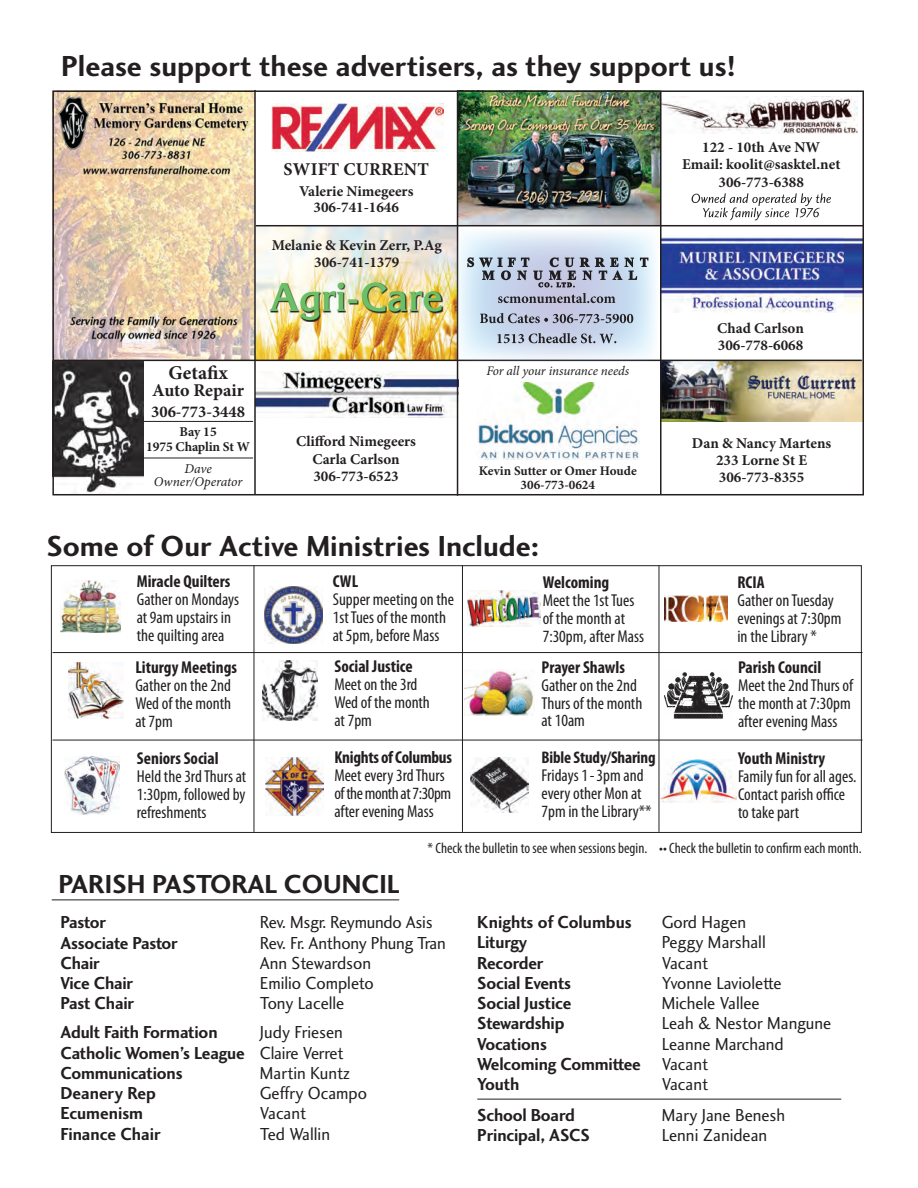
<style>
.page{position:relative;width:918px;height:1188px;background:#fff}
.page>*{position:absolute;margin:0;border:0;box-sizing:border-box;transform-origin:0 0}
.t1{font:700 39px "Korinna";letter-spacing:-.01em;color:#6bc067}
.t2{font:30px "Charlotte Sans Bold Plain";color:#231f20}
.t3{font:27px "Charlotte Sans Bold Plain";letter-spacing:.14em;color:#231f20}
.t4{font:700 19.5px "Minion Pro";color:#231f20}
.t5{font:18px/20.2px "Charlotte Sans Bold Plain";letter-spacing:-.01em;color:#231f20;scale:.96 1}
.t6{font:18px "Charlotte Sans Book Plain";color:#231f20;scale:.96 1}
.t7{font:700 18px "Minion Pro";color:#231f20}
.t8{font:condensed 17.25px/18px "Myriad Pro";color:#231f20}
.t9{font:700 condensed 17.25px "Myriad Pro";color:#231f20}
.t10{font:700 condensed 16.8px "Myriad Pro";letter-spacing:-.01em;color:#231f20}
.t11{font:700 16.5px "Minion Pro";color:#231f20}
.t12{font:700 15px/17.2px "Minion Pro";color:#231f20;text-align:center}
.t13{font:condensed 15px "Myriad Pro";color:#231f20}
.t14{font:700 13.5px/15px "Minion Pro";letter-spacing:-.01em;color:#231f20;text-align:center}
.t15{font:italic 13.5px/13.5px "Minion Pro";letter-spacing:-.005em;color:#231f20;text-align:center}
.t16{font:700 13.05px/14.5px "Minion Pro";color:#231f20;text-align:center}
.t17{font:italic 13.05px "Minion Pro";letter-spacing:-.01em;color:#231f20}
.s1{font-family:"Charlotte Sans Book Plain"}
</style>
<div class="page">
<hr style="left:143px;top:421px;width:110px;height:1px;background:#231f20">
<hr style="left:143px;top:458px;width:110px;height:1px;background:#231f20">
<img style="left:55px;top:361px;width:88px;height:131px">
<img style="left:662px;top:361px;width:199px;height:61px">
<img style="left:662px;top:96px;width:195px;height:38px">
<svg style="left:691px;top:193px;width:140px;height:27px"></svg>
<img style="left:662px;top:236px;width:199px;height:77px">
<img style="left:256px;top:372px;width:201px;height:46px">
<img style="left:256px;top:226px;width:201px;height:134px">
<img style="left:272px;top:104px;width:171px;height:47px">
<img style="left:458px;top:93px;width:202px;height:132px">
<img style="left:55px;top:93px;width:199px;height:267px">
<hr style="left:254px;top:90px;width:2px;height:405px;background:#231f20">
<hr style="left:457px;top:91px;width:1px;height:405px;background:#231f20">
<hr style="left:660px;top:91px;width:2px;height:404px;background:#231f20">
<hr style="left:256px;top:225px;width:607px;height:1px;background:#231f20">
<hr style="left:52px;top:360px;width:810px;height:1px;background:#231f20">
<img style="left:477px;top:382px;width:162px;height:77px">
<img style="left:271px;top:282px;width:173px;height:40px">
<svg style="left:456px;top:229px;width:203px;height:133px"></svg>
<svg style="left:497px;top:333px;width:119px;height:10px"></svg>
<svg style="left:480px;top:313px;width:153px;height:10px;background:#9398aa"></svg>
<svg style="left:467px;top:257px;width:181px;height:46px;background:#a8b1c3"></svg>
<div style="left:52px;top:90px;width:812px;height:405px;border:2px solid #231f20"></div>
<img style="left:471px;top:757px;width:58px;height:56px">
<img style="left:265px;top:586px;width:58px;height:58px">
<img style="left:265px;top:757px;width:58px;height:58px">
<img style="left:69px;top:663px;width:55px;height:56px">
<img style="left:61px;top:581px;width:60px;height:52px">
<img style="left:465px;top:670px;width:69px;height:45px">
<img style="left:665px;top:595px;width:63px;height:26px">
<img style="left:64px;top:756px;width:56px;height:59px">
<img style="left:262px;top:660px;width:56px;height:60px">
<img style="left:660px;top:760px;width:76px;height:42px">
<img style="left:664px;top:672px;width:68px;height:46px">
<hr style="left:52px;top:652px;width:810px;height:1px;background:#231f20">
<hr style="left:52px;top:740px;width:810px;height:1px;background:#231f20">
<hr style="left:254px;top:565px;width:1px;height:267px;background:#231f20">
<hr style="left:462px;top:565px;width:1px;height:267px;background:#231f20">
<hr style="left:659px;top:565px;width:1px;height:267px;background:#231f20">
<hr style="left:52px;top:900px;width:347px;height:1px;background:#231f20">
<hr style="left:477px;top:1099px;width:364px;height:1px;background:#231f20">
<img style="left:468px;top:591px;width:72px;height:36px">
<h2 class="t2" style="left:61px;top:49px;width:677px">Please support these advertisers, as they support us!</h2>
<p class="t7" style="left:284px;top:157px;width:22px">Swift</p>
<p class="t7" style="left:343px;top:157px;width:26px">Current</p>
<p class="t12" style="left:299px;top:183px;width:116px;line-height:16.5px">Valerie Nimegeers<br>306-741-1646</p>
<p class="t12" style="left:272px;top:236px;width:172px">Melanie &amp; Kevin Zerr, P.Ag<br>306-741-1379</p>
<p class="t4" style="left:168px;top:359px;width:61px">Getafix</p>
<p class="t7" style="left:152px;top:377px;width:93px">Auto Repair</p>
<p class="t11" style="left:151px;top:400px;width:95px">306-773-3448</p>
<p class="t14" style="left:146px;top:424px;width:105px">Bay 15<br>1975 Chaplin St W</p>
<p class="t15" style="left:154px;top:462px;width:90px">Dave<br>Owner/Operator</p>
<h1 class="t1" style="left:270px;top:273px;width:175px">Agri-Care</h1>
<p class="t12" style="left:296px;top:433px;width:122px">Clifford Nimegeers<br>Carla Carlson<br>306-773-6523</p>
<p class="t17" style="left:486px;top:362px;width:144px">For all your insurance needs</p>
<p class="t16" style="left:479px;top:463px;width:160px">Kevin Sutter or Omer Houde<br>306-773-0624</p>
<h2 class="t2" style="left:46px;top:529px;width:494px">Some of Our Active Ministries Include:</h2>
<p class="t9" style="left:137px;top:570px;width:95px">Miracle Quilters</p>
<p class="t8" style="left:137px;top:590px;width:104px">Gather on Mondays at 9am upstairs in the quilting area</p>
<p class="t9" style="left:135px;top:656px;width:103px">Liturgy Meetings</p>
<p class="t8" style="left:135px;top:676px;width:97px;text-align:justify">Gather on the 2nd Wed of the month at 7pm</p>
<p class="t9" style="left:137px;top:747px;width:83px">Seniors Social</p>
<p class="t8" style="left:137px;top:767px;width:111px;text-align:justify">Held the 3rd Thurs at 1:30pm, followed by refreshments</p>
<p class="t9" style="left:333px;top:570px;width:27px">CWL</p>
<p class="t8" style="left:333px;top:590px;width:123px">Supper meeting on the<br>1st Tues of the month at 5pm, before Mass</p>
<p class="t9" style="left:335px;top:655px;width:80px">Social Justice</p>
<p class="t8" style="left:335px;top:675px;width:97px">Meet on the 3rd<br>Wed of the month at 7pm</p>
<p class="t9" style="left:334px;top:746px;width:119px">Knights of Columbus</p>
<p class="t8" style="left:334px;top:766px;width:118px">Meet every 3rd Thurs of the month at 7:30pm after evening Mass</p>
<p class="t9" style="left:543px;top:571px;width:68px">Welcoming</p>
<p class="t8" style="left:543px;top:591px;width:103px">Meet the 1st Tues of the month at<br>7:30pm, after Mass</p>
<p class="t9" style="left:542px;top:656px;width:85px">Prayer Shawls</p>
<p class="t8" style="left:542px;top:676px;width:102px">Gather on the 2nd<br>Thurs of the month at 10am</p>
<p class="t10" style="left:542px;top:747px;width:116px">Bible Study/Sharing</p>
<p class="t8" style="left:542px;top:766px;width:112px">Fridays 1 - 3pm and every other Mon at<br>7pm in the Library**</p>
<p class="t12" style="left:682px;top:138px;width:160px">122 - 10th Ave NW<br>Email: koolit@sasktel.net<br>306-773-6388</p>
<p class="t12" style="left:717px;top:319px;width:88px;text-align:left">Chad Carlson<br>306-778-6068</p>
<p class="t12" style="left:692px;top:434px;width:141px">Dan &amp; Nancy Martens<br>233 Lorne St E<br>306-773-8355</p>
<p class="t9" style="left:737px;top:571px;width:29px">RCIA</p>
<p class="t8" style="left:737px;top:591px;width:106px">Gather on Tuesday evenings at 7:30pm in the Library *</p>
<p class="t9" style="left:738px;top:657px;width:85px">Parish Council</p>
<p class="t8" style="left:738px;top:676px;width:117px">Meet the 2nd Thurs of the month at 7:30pm after evening Mass</p>
<p class="t9" style="left:738px;top:747px;width:89px">Youth Ministry</p>
<p class="t8" style="left:738px;top:767px;width:120px">Family fun for all ages.<br>Contact parish office to take part</p>
<p class="t13" style="left:428px;top:839px;width:436px">* Check the bulletin to see when sessions begin. •• Check the bulletin to confirm each month.</p>
<h3 class="t3" style="left:59px;top:868px;width:45px">Parish</h3>
<h3 class="t3" style="left:152px;top:868px;width:243px">Pastoral Counci l</h3>
<p class="t5" style="left:60px;top:912px;width:49px">Pastor</p>
<p class="t6" style="left:260px;top:912px;width:182px">Rev. Msgr. Reymundo Asis</p>
<p class="t5" style="left:60px;top:932px;width:124px">Associate Pastor</p>
<p class="t6" style="left:260px;top:932px;width:195px">Rev. Fr. Anthony Phung Tran</p>
<p class="t5" style="left:60px;top:953px;width:43px">Chair</p>
<p class="t6" style="left:260px;top:952px;width:117px">Ann Stewardson</p>
<p class="t5" style="left:60px;top:973px;width:77px">Vice Chair</p>
<p class="t6" style="left:260px;top:972px;width:120px">Emilio Completo</p>
<p class="t5" style="left:60px;top:993px;width:78px">Past Chair</p>
<p class="t6" style="left:260px;top:993px;width:90px">Tony Lacelle</p>
<p class="t5" style="left:60px;top:1022px;width:165px">Adult Faith Formation</p>
<p class="t6" style="left:260px;top:1022px;width:88px">Judy Friesen</p>
<p class="t5" style="left:60px;top:1042px;width:296px">Catholic Women’s League <span class="s1">Claire Verret<br></span>Communications</p>
<p class="t6" style="left:260px;top:1062px;width:95px">Martin Kuntz</p>
<p class="t5" style="left:60px;top:1083px;width:101px">Deanery Rep</p>
<p class="t6" style="left:260px;top:1082px;width:113px">Geffry Ocampo</p>
<p class="t5" style="left:60px;top:1103px;width:88px">Ecumenism</p>
<p class="t6" style="left:260px;top:1103px;width:50px">Vacant</p>
<p class="t5" style="left:60px;top:1123px;width:106px">Finance Chair</p>
<p class="t6" style="left:260px;top:1123px;width:75px">Ted Wallin</p>
<p class="t5" style="left:477px;top:912px;width:162px">Knights of Columbus</p>
<p class="t6" style="left:662px;top:911px;width:90px">Gord Hagen</p>
<p class="t5" style="left:477px;top:932px;width:53px">Liturgy</p>
<p class="t6" style="left:662px;top:932px;width:110px">Peggy Marshall</p>
<p class="t5" style="left:477px;top:952px;width:71px">Recorder</p>
<p class="t6" style="left:662px;top:952px;width:50px">Vacant</p>
<p class="t5" style="left:477px;top:973px;width:99px">Social Events</p>
<p class="t6" style="left:662px;top:972px;width:126px">Yvonne Laviolette</p>
<p class="t5" style="left:477px;top:993px;width:100px">Social Justice</p>
<p class="t6" style="left:662px;top:992px;width:104px">Michele Vallee</p>
<p class="t5" style="left:477px;top:1013px;width:92px">Stewardship</p>
<p class="t6" style="left:662px;top:1013px;width:178px">Leah &amp; Nestor Mangune</p>
<p class="t5" style="left:477px;top:1033px;width:74px">Vocations</p>
<p class="t6" style="left:662px;top:1033px;width:129px">Leanne Marchand</p>
<p class="t5" style="left:477px;top:1054px;width:242px">Welcoming Committee <span class="s1">Vacant<br></span>Youth</p>
<p class="t6" style="left:662px;top:1073px;width:50px">Vacant</p>
<p class="t5" style="left:477px;top:1105px;width:103px">School Board</p>
<p class="t6" style="left:662px;top:1104px;width:130px">Mary Jane Benesh</p>
<p class="t5" style="left:477px;top:1125px;width:119px">Principal, ASCS</p>
<p class="t6" style="left:662px;top:1125px;width:111px">Lenni Zanidean</p>
</div>
